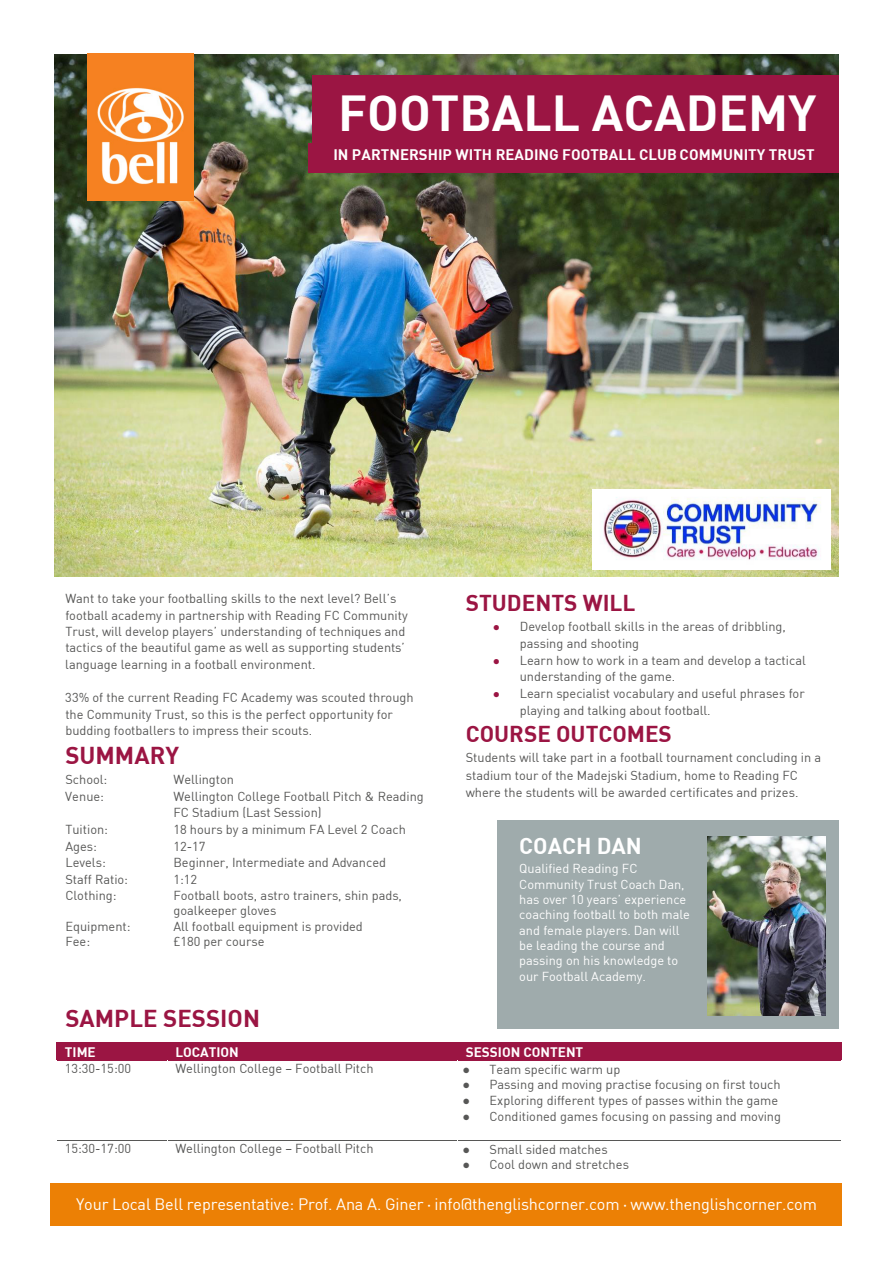
<style>
.page{position:relative;width:893px;height:1263px;background:#fff}
.page>*{position:absolute;margin:0;border:0;box-sizing:border-box;transform-origin:0 0}
.t1{font:700 49.5px "DIN";color:#fff}
.t2{font:700 24px "DIN";color:#9b1543}
.t3{font:700 22.5px "DIN";color:#9b1543}
.t4{font:700 22.5px "DIN";color:#fff}
.t5{font:16.2px "DIN";letter-spacing:-.01em;color:#fff}
.t6{font:700 15px "DIN";color:#fff}
.t7{font:700 13.5px "DIN";color:#fff}
.t8{font:12.75px/16.5px "DIN";color:#575756}
.t9{font:12.75px/15.3px "DIN";color:#fff}
.s1{font-family:"Arial";font-size:12px;color:#9b1543}
.s2{font-family:"Arial"}
.s3{font-family:"Myriad Pro"}
</style>
<div class="page">
<img style="left:54px;top:54px;width:785px;height:522px">
<img style="left:88px;top:53px;width:105px;height:147px">
<div style="left:313px;top:75px;width:526px;height:69px;background:#9b1543"></div>
<div style="left:308px;top:143px;width:531px;height:29px;background:#9b1543"></div>
<div style="left:57px;top:1043px;width:110px;height:17px;background:#9b1543"></div>
<div style="left:168px;top:1043px;width:289px;height:17px;background:#9b1543"></div>
<div style="left:458px;top:1043px;width:383px;height:17px;background:#9b1543"></div>
<hr style="left:57px;top:1042px;width:110px;height:1px;background:#9b1543">
<hr style="left:168px;top:1042px;width:289px;height:1px;background:#9b1543">
<hr style="left:458px;top:1042px;width:383px;height:1px;background:#9b1543">
<svg style="left:56px;top:1042px;width:1px;height:18px"></svg>
<hr style="left:57px;top:1060px;width:110px;height:1px;background:#9b1543">
<svg style="left:167px;top:1042px;width:1px;height:18px"></svg>
<hr style="left:168px;top:1060px;width:289px;height:1px;background:#9b1543">
<svg style="left:457px;top:1042px;width:1px;height:18px"></svg>
<hr style="left:458px;top:1060px;width:383px;height:1px;background:#9b1543">
<svg style="left:841px;top:1042px;width:1px;height:18px"></svg>
<hr style="left:57px;top:1140px;width:110px;height:1px;background:#575756">
<hr style="left:168px;top:1140px;width:289px;height:1px;background:#575756">
<hr style="left:458px;top:1140px;width:383px;height:1px;background:#575756">
<img style="left:593px;top:489px;width:238px;height:81px">
<div style="left:497px;top:820px;width:342px;height:209px;background:#9fabac"></div>
<img style="left:707px;top:836px;width:119px;height:179px">
<div style="left:51px;top:1184px;width:791px;height:42px;background:#ec8005"></div>
<h1 class="t1" style="left:338px;top:81px;width:480px">FOOTBALL ACADEMY</h1>
<p class="t6" style="left:333px;top:144px;width:483px">IN PARTNERSHIP WITH READING FOOTBALL CLUB COMMUNITY TRUST</p>
<p class="t8" style="left:65px;top:590px;width:344px">Want to take your footballing skills to the next level? Bell’s football academy in partnership with Reading FC Community Trust, will develop players’ understanding of techniques and tactics of the beautiful game as well as supporting students’ language learning in a football environment.</p>
<p class="t8" style="left:65px;top:689px;width:350px">33% of the current Reading FC Academy was scouted through the Community Trust, so this is the perfect opportunity for budding footballers to impress their scouts.</p>
<h2 class="t2" style="left:65px;top:739px;width:115px">SUMMARY</h2>
<p class="t8" style="left:65px;top:771px;width:44px">School:</p>
<p class="t8" style="left:173px;top:771px;width:62px">Wellington</p>
<p class="t8" style="left:65px;top:788px;width:40px">Venue:</p>
<p class="t8" style="left:173px;top:788px;width:252px">Wellington College Football Pitch &amp; Reading<br>FC Stadium (Last Session)</p>
<p class="t8" style="left:65px;top:821px;width:44px">Tuition:</p>
<p class="t8" style="left:173px;top:821px;width:234px">18 hours by a minimum FA Level 2 Coach</p>
<p class="t8" style="left:65px;top:837px;width:33px">Ages:</p>
<p class="t8" style="left:173px;top:837px;width:34px">12-17</p>
<p class="t8" style="left:65px;top:854px;width:42px">Levels:</p>
<p class="t8" style="left:173px;top:854px;width:214px">Beginner, Intermediate and Advanced</p>
<p class="t8" style="left:65px;top:870px;width:64px">Staff Ratio:</p>
<p class="t8" style="left:173px;top:870px;width:25px">1:12</p>
<p class="t8" style="left:65px;top:887px;width:53px">Clothing:</p>
<p class="t8" style="left:173px;top:888px;width:230px;line-height:15.3px">Football boots, astro trainers, shin pads, goalkeeper gloves</p>
<p class="t8" style="left:65px;top:917px;width:67px">Equipment:</p>
<p class="t8" style="left:173px;top:917px;width:191px">All football equipment is provided</p>
<p class="t8" style="left:65px;top:933px;width:26px">Fee:</p>
<p class="t8" style="left:173px;top:933px;width:93px">£180 per course</p>
<h2 class="t2" style="left:65px;top:1003px;width:196px">SAMPLE SESSION</h2>
<h3 class="t3" style="left:466px;top:588px;width:171px">STUDENTS WILL</h3>
<p class="t8" style="left:520px;top:618px;width:267px;text-indent:-27px"><span class="s1">●</span> Develop football skills in the areas of dribbling, passing and shooting</p>
<p class="t8" style="left:520px;top:652px;width:288px;text-indent:-27px"><span class="s1">●</span> Learn how to work in a team and develop a tactical understanding of the game.</p>
<p class="t8" style="left:520px;top:685px;width:287px;text-indent:-27px"><span class="s1">●</span> Learn specialist vocabulary and useful phrases for playing and talking about football.</p>
<h3 class="t3" style="left:466px;top:720px;width:208px">COURSE OUTCOMES</h3>
<p class="t8" style="left:466px;top:749px;width:357px;line-height:17.5px">Students will take part in a football tournament concluding in a stadium tour of the Madejski Stadium, home to Reading FC where the students will be awarded certificates and prizes.</p>
<h3 class="t4" style="left:519px;top:831px;width:124px">COACH DAN</h3>
<p class="t9" style="left:519px;top:861px;width:172px">Qualified Reading FC<br>Community Trust Coach Dan, has over 10 years’ experience coaching football to both male and female players. Dan will be leading the course and passing on his knowledge to our Football Academy.</p>
<p class="t7" style="left:65px;top:1043px;width:33px">TIME</p>
<p class="t7" style="left:175px;top:1043px;width:65px">LOCATION</p>
<p class="t7" style="left:466px;top:1043px;width:119px">SESSION CONTENT</p>
<p class="t8" style="left:65px;top:1060px;width:68px">13:30-15:00</p>
<p class="t8" style="left:175px;top:1060px;width:200px">Wellington College – Football Pitch</p>
<p class="t8" style="left:462px;top:1060px;width:160px"><span class="s2">●</span> Team specific warm up</p>
<p class="t8" style="left:462px;top:1076px;width:320px"><span class="s2">●</span> Passing and moving practise focusing on first touch</p>
<p class="t8" style="left:462px;top:1092px;width:317px"><span class="s2">●</span> Exploring different types of passes within the game</p>
<p class="t8" style="left:462px;top:1108px;width:320px"><span class="s2">●</span> Conditioned games focusing on passing and moving</p>
<p class="t8" style="left:65px;top:1140px;width:68px">15:30-17:00</p>
<p class="t8" style="left:175px;top:1140px;width:200px">Wellington College – Football Pitch</p>
<p class="t8" style="left:462px;top:1140px;width:147px"><span class="s2">●</span> Small sided matches</p>
<p class="t8" style="left:462px;top:1156px;width:168px"><span class="s2">●</span> Cool down and stretches</p>
<p class="t5" style="left:76px;top:1194px;width:742px">Your Local Bell representative: Prof. Ana A. Giner <span class="s3">·</span> info@thenglishcorner.com <span class="s3">·</span> www.thenglishcorner.com</p>
</div>
